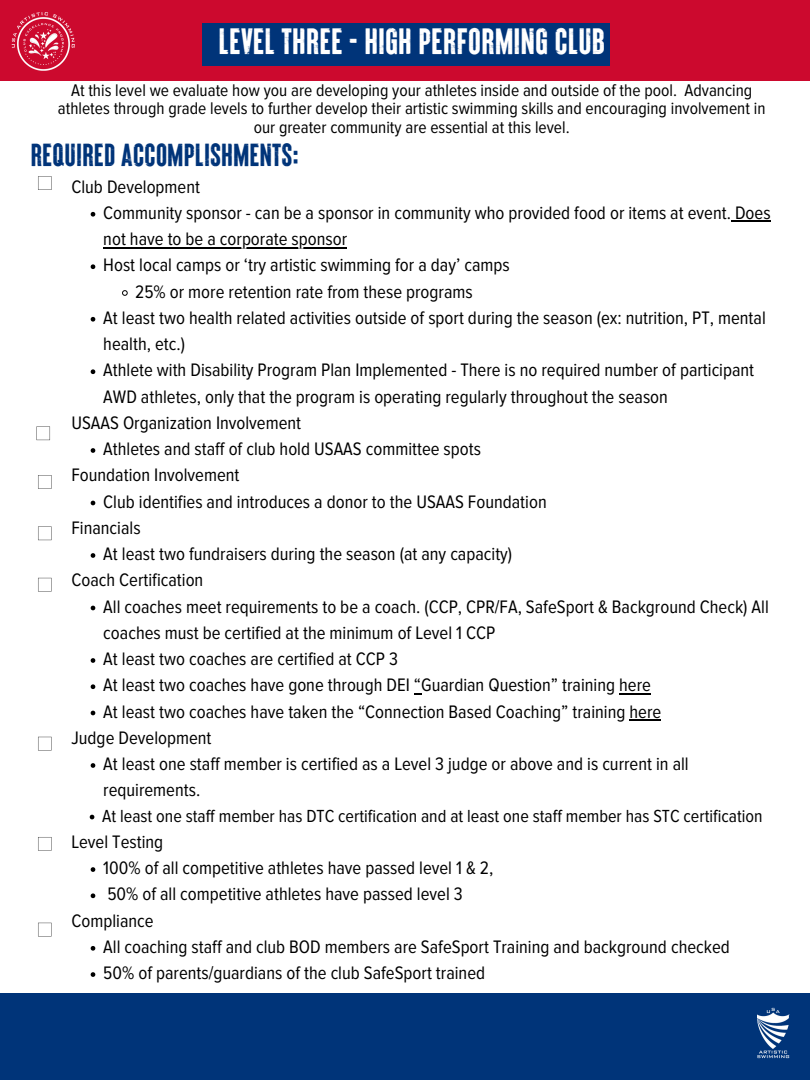
<style>
.page{position:relative;width:810px;height:1080px;background:#fff}
.page>*{position:absolute;margin:0;border:0;box-sizing:border-box;transform-origin:0 0}
.t1{font:36.62px "Brixton Wood Vector";color:#fff}
.t2{font:31.88px "Brixton Wood Vector";color:#003479}
.t3{font:18.75px "Proxima Nova Cond";color:#000}
.t4{font:18.12px "Proxima Nova Cond";color:#000}
.t5{font:17.5px/18.2px "Proxima Nova Cond";color:#000;text-align:center}
</style>
<div class="page">
<div style="left:0;top:0;width:810px;height:81px;background:#cc092e"></div>
<div style="left:203px;top:23px;width:407px;height:43px;background:#003479"></div>
<svg style="left:91px;top:212px;width:4px;height:5px"></svg>
<hr style="left:731px;top:220px;width:40px;height:2px;background:#000">
<hr style="left:103px;top:247px;width:244px;height:1px;background:#000">
<svg style="left:91px;top:264px;width:4px;height:5px"></svg>
<svg style="left:122px;top:290px;width:6px;height:6px"></svg>
<svg style="left:91px;top:317px;width:4px;height:5px"></svg>
<svg style="left:91px;top:369px;width:4px;height:5px"></svg>
<svg style="left:91px;top:448px;width:4px;height:5px"></svg>
<svg style="left:91px;top:501px;width:4px;height:4px"></svg>
<svg style="left:91px;top:553px;width:4px;height:5px"></svg>
<svg style="left:91px;top:606px;width:4px;height:4px"></svg>
<svg style="left:91px;top:658px;width:4px;height:5px"></svg>
<svg style="left:91px;top:684px;width:4px;height:5px"></svg>
<svg style="left:414px;top:693px;width:7px;height:2px"></svg>
<hr style="left:619px;top:693px;width:32px;height:2px;background:#000">
<svg style="left:91px;top:711px;width:4px;height:4px"></svg>
<hr style="left:630px;top:719px;width:31px;height:2px;background:#000">
<svg style="left:91px;top:763px;width:4px;height:5px"></svg>
<svg style="left:90px;top:815px;width:4px;height:4px"></svg>
<svg style="left:91px;top:867px;width:4px;height:5px"></svg>
<svg style="left:91px;top:893px;width:4px;height:5px"></svg>
<svg style="left:91px;top:946px;width:4px;height:5px"></svg>
<svg style="left:91px;top:972px;width:4px;height:5px"></svg>
<svg style="left:38px;top:176px;width:14px;height:14px"></svg>
<svg style="left:36px;top:427px;width:14px;height:13px"></svg>
<svg style="left:38px;top:527px;width:14px;height:13px"></svg>
<svg style="left:38px;top:578px;width:14px;height:13px"></svg>
<svg style="left:38px;top:923px;width:14px;height:13px"></svg>
<svg style="left:38px;top:737px;width:14px;height:13px"></svg>
<img style="left:11px;top:12px;width:64px;height:59px">
<svg style="left:38px;top:837px;width:14px;height:14px"></svg>
<svg style="left:38px;top:475px;width:14px;height:14px"></svg>
<div style="left:0;top:993px;width:810px;height:87px;background:#003479"></div>
<img style="left:757px;top:1007px;width:33px;height:52px">
<h1 class="t1" style="left:218px;top:26px;width:388px">LEVEL THREE - HIGH PERFORMING CLUB</h1>
<p class="t5" style="left:58px;top:82px;width:709px">At this level we evaluate how you are developing your athletes inside and outside of the pool. Advancing athletes through grade levels to further develop their artistic swimming skills and encouraging involvement in our greater community are essential at this level.</p>
<h2 class="t2" style="left:30px;top:142px;width:271px">REQUIRED ACCOMPLISHMENTS:</h2>
<p class="t3" style="left:71px;top:178px;width:130px">Club Development</p>
<p class="t3" style="left:103px;top:204px;width:669px">Community sponsor - can be a sponsor in community who provided food or items at event. Does</p>
<p class="t3" style="left:103px;top:230px;width:245px">not have to be a corporate sponsor</p>
<p class="t3" style="left:103px;top:257px;width:408px">Host local camps or ‘try artistic swimming for a day’ camps</p>
<p class="t3" style="left:135px;top:283px;width:339px">25% or more retention rate from these programs</p>
<p class="t3" style="left:103px;top:309px;width:664px">At least two health related activities outside of sport during the season (ex: nutrition, PT, mental</p>
<p class="t3" style="left:103px;top:335px;width:83px">health, etc.)</p>
<p class="t3" style="left:103px;top:362px;width:652px">Athlete with Disability Program Plan Implemented - There is no required number of participant</p>
<p class="t3" style="left:103px;top:388px;width:566px">AWD athletes, only that the program is operating regularly throughout the season</p>
<p class="t3" style="left:71px;top:414px;width:231px">USAAS Organization Involvement</p>
<p class="t3" style="left:103px;top:440px;width:379px">Athletes and staff of club hold USAAS committee spots</p>
<p class="t3" style="left:71px;top:467px;width:170px">Foundation Involvement</p>
<p class="t3" style="left:103px;top:493px;width:445px">Club identifies and introduces a donor to the USAAS Foundation</p>
<p class="t3" style="left:71px;top:519px;width:71px">Financials</p>
<p class="t3" style="left:103px;top:545px;width:410px">At least two fundraisers during the season (at any capacity)</p>
<p class="t3" style="left:71px;top:572px;width:133px">Coach Certification</p>
<p class="t3" style="left:103px;top:598px;width:667px">All coaches meet requirements to be a coach. (CCP, CPR/FA, SafeSport &amp; Background Check) All</p>
<p class="t3" style="left:103px;top:624px;width:394px">coaches must be certified at the minimum of Level 1 CCP</p>
<p class="t3" style="left:103px;top:650px;width:296px">At least two coaches are certified at CCP 3</p>
<p class="t3" style="left:103px;top:677px;width:549px">At least two coaches have gone through DEI “Guardian Question” training here</p>
<p class="t3" style="left:103px;top:703px;width:560px">At least two coaches have taken the “Connection Based Coaching” training here</p>
<p class="t3" style="left:71px;top:729px;width:142px">Judge Development</p>
<p class="t3" style="left:103px;top:755px;width:587px">At least one staff member is certified as a Level 3 judge or above and is current in all</p>
<p class="t3" style="left:103px;top:782px;width:99px">requirements.</p>
<p class="t4" style="left:102px;top:807px;width:662px">At least one staff member has DTC certification and at least one staff member has STC certification</p>
<p class="t3" style="left:71px;top:833px;width:93px">Level Testing</p>
<p class="t3" style="left:103px;top:859px;width:392px">100% of all competitive athletes have passed level 1 &amp; 2,</p>
<p class="t3" style="left:107px;top:886px;width:357px">50% of all competitive athletes have passed level 3</p>
<p class="t3" style="left:71px;top:912px;width:84px">Compliance</p>
<p class="t3" style="left:103px;top:938px;width:628px">All coaching staff and club BOD members are SafeSport Training and background checked</p>
<p class="t3" style="left:103px;top:964px;width:383px">50% of parents/guardians of the club SafeSport trained</p>
</div>
